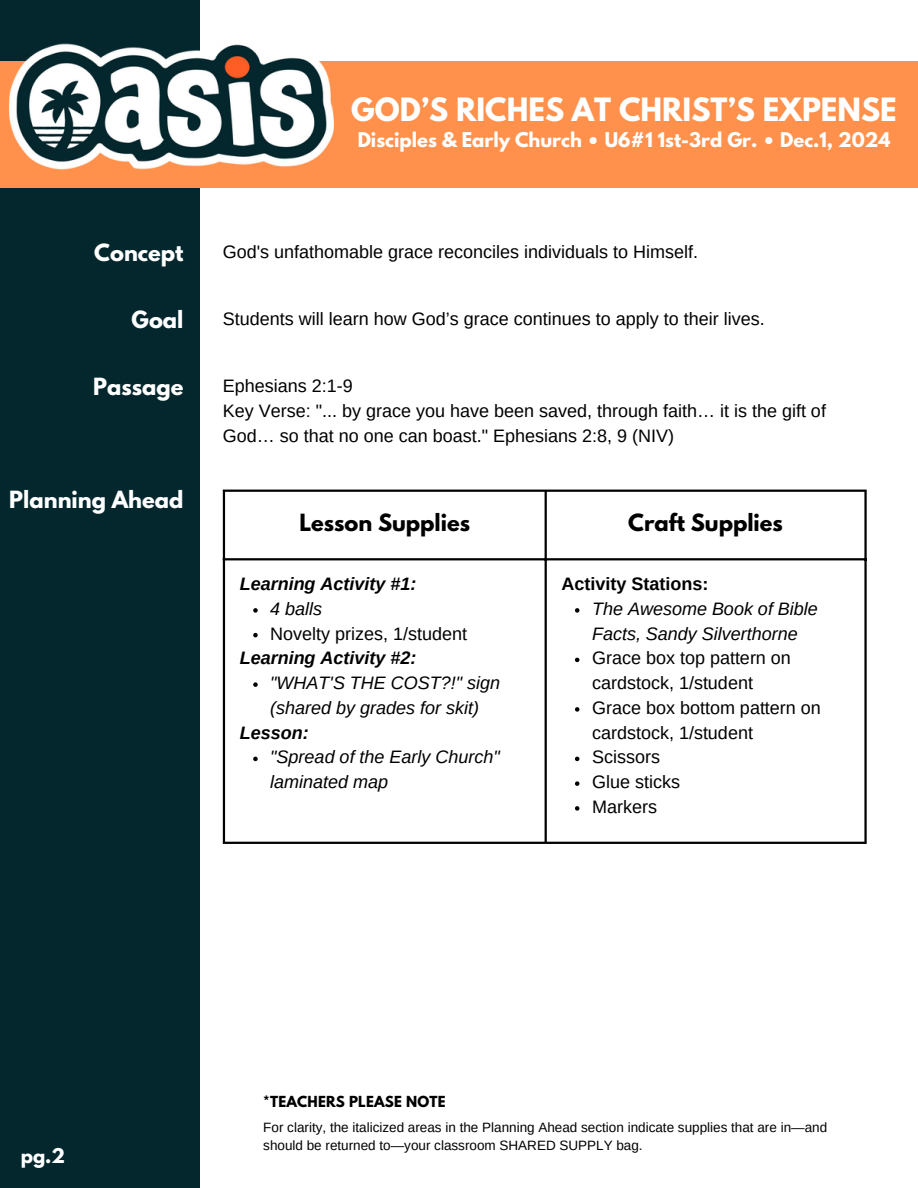
<style>
.page{position:relative;width:918px;height:1188px;background:#fff}
.page>*{position:absolute;margin:0;border:0;box-sizing:border-box;transform-origin:0 0}
.t1{font:700 28.5px "League Spartan";color:#fff}
.t2{font:700 21px "League Spartan";color:#fff}
.t3{font:700 21px "League Spartan";color:#000}
.t4{font:18px/24.8px "Arimo";color:#000}
.t5{font:italic 18px/24.8px "Arimo";color:#000}
.t6{font:18px "Arimo";color:#000}
.t7{font:700 18px "League Spartan";color:#fff}
.t8{font:italic 700 18px "Arimo";color:#000}
.t9{font:700 18px "Arimo";color:#000}
.t10{font:13.5px/18px "Arimo";color:#000}
.t11{font:700 13.5px "League Spartan";letter-spacing:.015em;color:#000}
</style>
<div class="page">
<div style="left:0;top:0;width:199px;height:1188px;background:#03272d"></div>
<div style="left:0;top:62px;width:918px;height:126px;background:#ff914d"></div>
<img style="left:7px;top:37px;width:330px;height:132px">
<svg style="left:253px;top:608px;width:5px;height:5px"></svg>
<svg style="left:253px;top:633px;width:5px;height:4px"></svg>
<svg style="left:253px;top:682px;width:5px;height:5px"></svg>
<svg style="left:253px;top:757px;width:5px;height:4px"></svg>
<svg style="left:575px;top:608px;width:4px;height:5px"></svg>
<svg style="left:575px;top:658px;width:4px;height:4px"></svg>
<svg style="left:575px;top:707px;width:4px;height:5px"></svg>
<svg style="left:575px;top:757px;width:4px;height:4px"></svg>
<svg style="left:575px;top:781px;width:4px;height:5px"></svg>
<svg style="left:575px;top:806px;width:4px;height:5px"></svg>
<hr style="left:223px;top:492px;width:2px;height:350px;background:#000">
<hr style="left:545px;top:492px;width:2px;height:350px;background:#000">
<hr style="left:864px;top:492px;width:3px;height:350px;background:#000">
<hr style="left:223px;top:490px;width:644px;height:2px;background:#000">
<hr style="left:223px;top:558px;width:644px;height:2px;background:#000">
<hr style="left:223px;top:842px;width:644px;height:2px;background:#000">
<h3 class="t1" style="left:351px;top:95px;width:547px">GOD’S RICHES AT CHRIST’S EXPENSE</h3>
<p class="t7" style="left:358px;top:131px;width:534px">Disciples &amp; Early Church • U6#1 1st-3rd Gr. • Dec.1, 2024</p>
<h3 class="t2" style="left:94px;top:243px;width:91px">Concept</h3>
<h1 class="t4" style="left:223px;top:240px;width:477px">God's unfathomable grace reconciles individuals to Himself.</h1>
<h4 class="t2" style="left:132px;top:310px;width:53px">Goal</h4>
<h2 class="t6" style="left:223px;top:309px;width:543px">Students will learn how God’s grace continues to apply to their lives.</h2>
<h4 class="t2" style="left:93px;top:377px;width:92px">Passage</h4>
<p class="t2" style="left:9px;top:489px;width:176px">Planning Ahead</p>
<h2 class="t4" style="left:223px;top:374px;width:605px">Ephesians 2:1-9<br>Key Verse: "... by grace you have been saved, through faith… it is the gift of<br>God… so that no one can boast." Ephesians 2:8, 9 (NIV)</h2>
<h4 class="t3" style="left:299px;top:512px;width:172px">Lesson Supplies</h4>
<p class="t3" style="left:628px;top:512px;width:156px">Craft Supplies</p>
<p class="t8" style="left:240px;top:574px;width:178px">Learning Activity #1:</p>
<p class="t5" style="left:270px;top:596px;width:54px">4 balls</p>
<p class="t4" style="left:270px;top:621px;width:198px">Novelty prizes, 1/student</p>
<p class="t8" style="left:240px;top:648px;width:178px">Learning Activity #2:</p>
<p class="t5" style="left:270px;top:671px;width:231px">"WHAT'S THE COST?!" sign (shared by grades for skit)</p>
<p class="t8" style="left:240px;top:722px;width:70px">Lesson:</p>
<p class="t5" style="left:270px;top:745px;width:231px">"Spread of the Early Church" laminated map</p>
<p class="t9" style="left:561px;top:574px;width:148px">Activity Stations:</p>
<p class="t5" style="left:592px;top:596px;width:227px">The Awesome Book of Bible<br>Facts, Sandy Silverthorne</p>
<p class="t4" style="left:592px;top:646px;width:200px">Grace box top pattern on cardstock, 1/student</p>
<p class="t4" style="left:592px;top:695px;width:230px">Grace box bottom pattern on cardstock, 1/student</p>
<p class="t4" style="left:592px;top:745px;width:69px">Scissors</p>
<p class="t4" style="left:592px;top:770px;width:89px">Glue sticks</p>
<p class="t4" style="left:592px;top:794px;width:66px">Markers</p>
<h2 class="t7" style="left:21px;top:1146px;width:46px">pg.2</h2>
<p class="t11" style="left:263px;top:1095px;width:184px">*TEACHERS PLEASE NOTE</p>
<h5 class="t10" style="left:263px;top:1119px;width:565px">For clarity, the italicized areas in the Planning Ahead section indicate supplies that are in—and should be returned to—your classroom SHARED SUPPLY bag.</h5>
</div>
